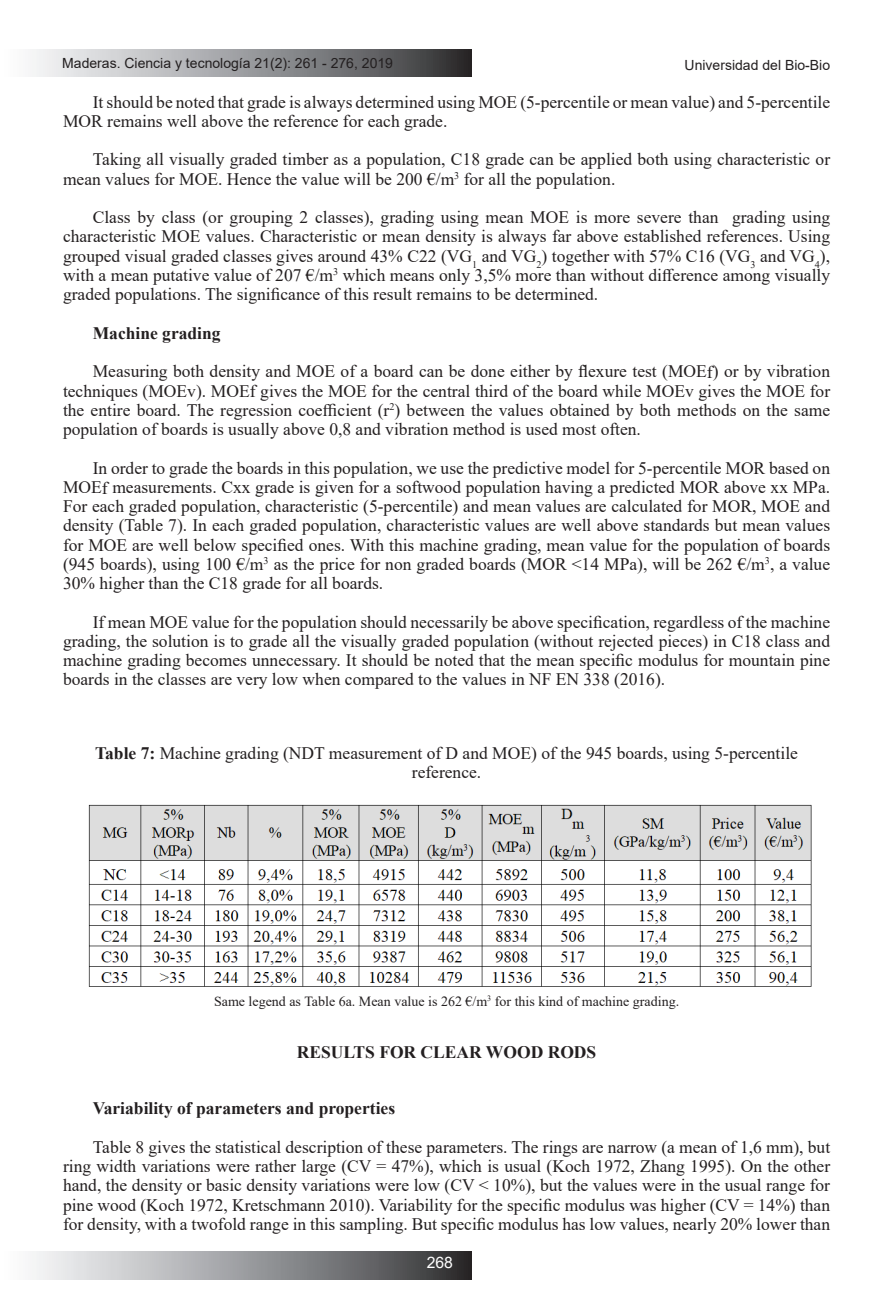
<style>
.page{position:relative;width:893px;height:1315px;background:#fff}
.page>*{position:absolute;margin:0;border:0;box-sizing:border-box;transform-origin:0 0}
.Texto_independiente{font:17.5px/19.2px "Times New Roman";color:#231f20;text-align:justify}
.Texto_independiente-2{font:700 17.5px "Times New Roman";color:#231f20}
.t1{font:15.75px "Arial";color:#fff}
.t2{font:14px "Times New Roman";color:#231f20}
.t3{font:14px "Arial";color:#231f20}
.s1{font-weight:700}
</style>
<div class="page">
<div style="left:0;top:49px;width:471px;height:28px;background:linear-gradient(to right,#fff,#333436)"></div>
<div style="left:0;top:1252px;width:471px;height:27px;background:linear-gradient(to right,#fff,#333436)"></div>
<img style="left:88px;top:804px;width:724px;height:183px">
<p class="t3" style="left:62px;top:53px;width:332px">Maderas. Ciencia y tecnología 21(2): 261 - 276, 2019</p>
<p class="t3" style="left:685px;top:55px;width:147px">Universidad del Bio-Bio</p>
<p class="Texto_independiente" style="left:63px;top:92px;width:769px;text-indent:30px">It should be noted that grade is always determined using MOE (5-percentile or mean value) and 5-percentile<br>MOR remains well above the reference for each grade.</p>
<p class="Texto_independiente" style="left:63px;top:149px;width:769px;text-indent:30px">Taking all visually graded timber as a population, C18 grade can be applied both using characteristic or mean values for MOE. Hence the value will be 200 €/m<sup>3</sup> for all the population.</p>
<p class="Texto_independiente" style="left:63px;top:207px;width:769px;text-indent:30px">Class by class (or grouping 2 classes), grading using mean MOE is more severe than grading using characteristic MOE values. Characteristic or mean density is always far above established references. Using grouped visual graded classes gives around 43% C22 (VG<sub>1</sub> and VG<sub>2</sub>) together with 57% C16 (VG<sub>3</sub> and VG<sub>4</sub>), with a mean putative value of 207 €/m<sup>3</sup> which means only 3,5% more than without difference among visually graded populations. The significance of this result remains to be determined.</p>
<p class="Texto_independiente-2" style="left:93px;top:320px;width:129px">Machine grading</p>
<p class="Texto_independiente" style="left:63px;top:361px;width:769px;text-indent:30px">Measuring both density and MOE of a board can be done either by flexure test (MOEf) or by vibration techniques (MOEv). MOEf gives the MOE for the central third of the board while MOEv gives the MOE for the entire board. The regression coefficient (r<sup>2</sup>) between the values obtained by both methods on the same population of boards is usually above 0,8 and vibration method is used most often.</p>
<p class="Texto_independiente" style="left:63px;top:457px;width:769px;text-indent:30px">In order to grade the boards in this population, we use the predictive model for 5-percentile MOR based on MOEf measurements. Cxx grade is given for a softwood population having a predicted MOR above xx MPa.<br>For each graded population, characteristic (5-percentile) and mean values are calculated for MOR, MOE and density (Table 7). In each graded population, characteristic values are well above standards but mean values for MOE are well below specified ones. With this machine grading, mean value for the population of boards (945 boards), using 100 €/m<sup>3</sup> as the price for non graded boards (MOR &lt;14 MPa), will be 262 €/m<sup>3</sup>, a value 30% higher than the C18 grade for all boards.</p>
<p class="Texto_independiente" style="left:63px;top:611px;width:769px;text-indent:30px">If mean MOE value for the population should necessarily be above specification, regardless of the machine grading, the solution is to grade all the visually graded population (without rejected pieces) in C18 class and machine grading becomes unnecessary. It should be noted that the mean specific modulus for mountain pine boards in the classes are very low when compared to the values in NF EN 338 (2016).</p>
<p class="Texto_independiente" style="left:95px;top:743px;width:704px;text-align:center"><span class="s1">Table 7:</span> Machine grading (NDT measurement of D and MOE) of the 945 boards, using 5-percentile reference.</p>
<p class="t2" style="left:214px;top:991px;width:467px">Same legend as Table 6a. Mean value is 262 €/m<sup>3</sup> for this kind of machine grading.</p>
<p class="Texto_independiente-2" style="left:297px;top:1039px;width:301px">RESULTS FOR CLEAR WOOD RODS</p>
<p class="Texto_independiente-2" style="left:93px;top:1095px;width:304px">Variability of parameters and properties</p>
<p class="Texto_independiente" style="left:63px;top:1136px;width:769px;text-indent:30px">Table 8 gives the statistical description of these parameters. The rings are narrow (a mean of 1,6 mm), but ring width variations were rather large (CV = 47%), which is usual (Koch 1972, Zhang 1995). On the other hand, the density or basic density variations were low (CV &lt; 10%), but the values were in the usual range for pine wood (Koch 1972, Kretschmann 2010). Variability for the specific modulus was higher (CV = 14%) than for density, with a twofold range in this sampling. But specific modulus has low values, nearly 20% lower than</p>
<p class="t1" style="left:427px;top:1252px;width:28px">268</p>
</div>
